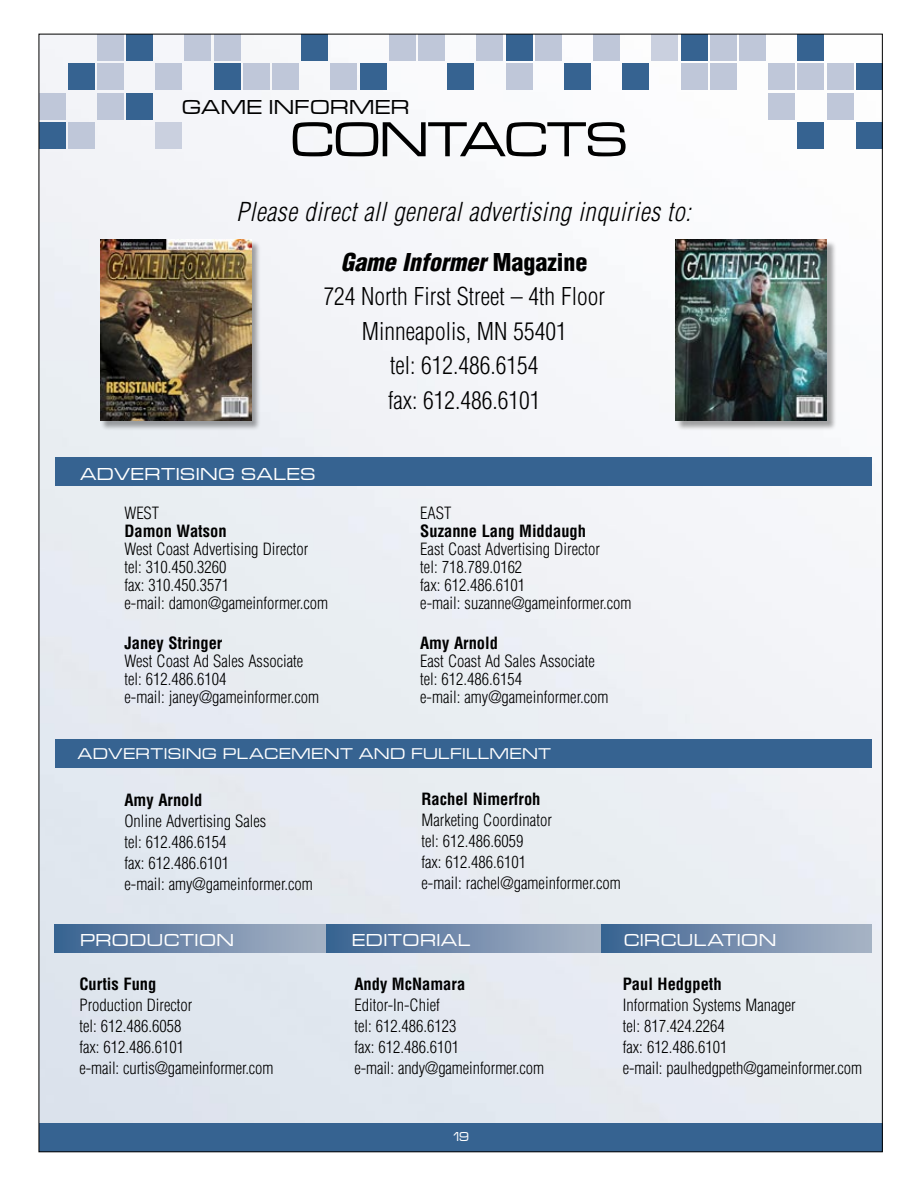
<style>
.page{position:relative;width:918px;height:1188px;background:#fff}
.page>*{position:absolute;margin:0;border:0;box-sizing:border-box;transform-origin:0 0}
.t1{font:51px "Microgramma D Medi Exte";color:#000}
.t2{font:italic 300 condensed 25.5px "Helvetica";letter-spacing:.02em;color:#000}
.t3{font:300 condensed 24px/34.5px "Helvetica";color:#000;text-align:center}
.t4{font:21px "Microgramma D Medi Exte";letter-spacing:.05em;color:#000}
.t5{font:18px "Microgramma D Medi Exte";letter-spacing:.06em;color:#fff}
.t6{font:300 condensed 16.5px/21px "Helvetica";color:#000}
.t7{font:700 condensed 16.5px "Helvetica";color:#000}
.t8{font:16.2px "Microgramma D Medi Exte";letter-spacing:.06em;color:#fff}
.t9{font:13.5px "Microgramma D Medi Exte";color:#fff;scale:.87 1}
.s1{font-weight:900;font-style:italic}
.s2{font-weight:900}
</style>
<div class="page">
<img style="left:41px;top:36px;width:840px;height:1087px">
<div style="left:39px;top:1123px;width:844px;height:29px;background:#366391"></div>
<div style="left:55px;top:458px;width:817px;height:28px;background:#366391"></div>
<div style="left:55px;top:739px;width:817px;height:29px;background:#366391"></div>
<div style="left:55px;top:924px;width:277px;height:29px;background:linear-gradient(to right,#3b6392,#adb6c7)"></div>
<div style="left:327px;top:924px;width:274px;height:29px;background:linear-gradient(to right,#3b6392,#acb6c7)"></div>
<div style="left:601px;top:924px;width:271px;height:29px;background:linear-gradient(to right,#3b6392,#acb6c7)"></div>
<div style="left:676px;top:240px;width:160px;height:190px;background:#000;opacity:.35"></div>
<img style="left:676px;top:240px;width:151px;height:181px">
<div style="left:101px;top:240px;width:160px;height:190px;background:#000;opacity:.35"></div>
<img style="left:100px;top:240px;width:151px;height:181px">
<div style="left:185px;top:34px;width:26px;height:27px;background:#bfc7d9"></div>
<div style="left:535px;top:34px;width:26px;height:27px;background:#bfc7d9"></div>
<div style="left:593px;top:34px;width:27px;height:27px;background:#bfc7d9"></div>
<div style="left:652px;top:34px;width:26px;height:27px;background:#cad0df"></div>
<div style="left:681px;top:34px;width:26px;height:27px;background:#366391"></div>
<div style="left:389px;top:34px;width:27px;height:27px;background:#bfc7d9"></div>
<div style="left:418px;top:34px;width:27px;height:27px;background:#bfc7d9"></div>
<div style="left:477px;top:34px;width:26px;height:27px;background:#bfc7d9"></div>
<div style="left:506px;top:34px;width:26px;height:27px;background:#366391"></div>
<div style="left:214px;top:34px;width:26px;height:27px;background:#bfc7d9"></div>
<div style="left:301px;top:34px;width:27px;height:27px;background:#366391"></div>
<div style="left:97px;top:34px;width:27px;height:27px;background:#bfc7d9"></div>
<div style="left:126px;top:34px;width:27px;height:27px;background:#366391"></div>
<div style="left:710px;top:34px;width:27px;height:27px;background:#bfc7d9"></div>
<div style="left:739px;top:34px;width:27px;height:27px;background:#bfc7d9"></div>
<div style="left:798px;top:34px;width:26px;height:27px;background:#366391"></div>
<div style="left:360px;top:64px;width:26px;height:26px;background:#366391"></div>
<div style="left:564px;top:64px;width:27px;height:26px;background:#366391"></div>
<div style="left:622px;top:64px;width:27px;height:26px;background:#366391"></div>
<div style="left:681px;top:64px;width:26px;height:26px;background:#bfc7d9"></div>
<div style="left:447px;top:64px;width:27px;height:26px;background:#366391"></div>
<div style="left:506px;top:64px;width:26px;height:26px;background:#bfc7d9"></div>
<div style="left:214px;top:64px;width:26px;height:26px;background:#366391"></div>
<div style="left:243px;top:64px;width:27px;height:26px;background:#bfc7d9"></div>
<div style="left:272px;top:64px;width:27px;height:26px;background:#bfc7d9"></div>
<div style="left:331px;top:64px;width:26px;height:26px;background:#bfc7d9"></div>
<div style="left:68px;top:64px;width:26px;height:26px;background:#366391"></div>
<div style="left:97px;top:64px;width:27px;height:26px;background:#bfc7d9"></div>
<div style="left:156px;top:64px;width:26px;height:26px;background:#bfc7d9"></div>
<div style="left:710px;top:64px;width:27px;height:26px;background:#bfc7d9"></div>
<div style="left:768px;top:64px;width:27px;height:26px;background:#bfc7d9"></div>
<div style="left:798px;top:64px;width:26px;height:26px;background:#bfc7d9"></div>
<div style="left:827px;top:64px;width:26px;height:26px;background:#bfc7d9"></div>
<div style="left:856px;top:64px;width:26px;height:26px;background:#366391"></div>
<div style="left:39px;top:93px;width:26px;height:27px;background:#bfc7d9"></div>
<div style="left:97px;top:93px;width:27px;height:27px;background:#bfc7d9"></div>
<div style="left:126px;top:93px;width:27px;height:27px;background:#366391"></div>
<div style="left:768px;top:93px;width:27px;height:27px;background:#bfc7d9"></div>
<div style="left:827px;top:93px;width:26px;height:27px;background:#bfc7d9"></div>
<div style="left:39px;top:123px;width:26px;height:26px;background:#366391"></div>
<div style="left:68px;top:123px;width:26px;height:26px;background:#bfc7d9"></div>
<div style="left:156px;top:123px;width:26px;height:26px;background:#cad0df"></div>
<div style="left:798px;top:123px;width:26px;height:26px;background:#366391"></div>
<div style="left:856px;top:123px;width:26px;height:26px;background:#366391"></div>
<p class="t4" style="left:182px;top:94px;width:228px">GAME INFORMER</p>
<h1 class="t1" style="left:291px;top:107px;width:338px">CONTACTS</h1>
<h2 class="t2" style="left:236px;top:197px;width:456px">Please direct all general advertising inquiries to:</h2>
<h3 class="t3" style="left:323px;top:245px;width:283px"><span class="s1">Game Informer</span> <span class="s2">Magazine<br></span>724 North First Street – 4th Floor<br>Minneapolis, MN 55401<br>tel: 612.486.6154<br>fax: 612.486.6101</h3>
<p class="t5" style="left:80px;top:462px;width:236px">ADVERTISING SALES</p>
<p class="t6" style="left:124px;top:503px;width:36px">WEST</p>
<p class="t7" style="left:124px;top:521px;width:104px">Damon Watson</p>
<p class="t6" style="left:124px;top:540px;width:205px;line-height:18px">West Coast Advertising Director tel: 310.450.3260<br>fax: 310.450.3571<br>e-mail: damon@gameinformer.com</p>
<p class="t7" style="left:124px;top:633px;width:100px">Janey Stringer</p>
<p class="t6" style="left:124px;top:652px;width:196px;line-height:18px">West Coast Ad Sales Associate tel: 612.486.6104<br>e-mail: janey@gameinformer.com</p>
<p class="t6" style="left:420px;top:502px;width:33px">EAST</p>
<p class="t7" style="left:420px;top:521px;width:167px">Suzanne Lang Middaugh</p>
<p class="t6" style="left:420px;top:540px;width:213px;line-height:18px">East Coast Advertising Director<br>tel: 718.789.0162<br>fax: 612.486.6101<br>e-mail: suzanne@gameinformer.com</p>
<p class="t7" style="left:420px;top:633px;width:79px">Amy Arnold</p>
<p class="t6" style="left:420px;top:652px;width:190px;line-height:18px">East Coast Ad Sales Associate tel: 612.486.6154<br>e-mail: amy@gameinformer.com</p>
<p class="t8" style="left:78px;top:743px;width:474px">ADVERTISING PLACEMENT AND FULFILLMENT</p>
<p class="t7" style="left:124px;top:790px;width:79px">Amy Arnold</p>
<p class="t6" style="left:124px;top:810px;width:190px">Online Advertising Sales<br>tel: 612.486.6154<br>fax: 612.486.6101<br>e-mail: amy@gameinformer.com</p>
<p class="t7" style="left:421px;top:789px;width:121px">Rachel Nimerfroh</p>
<p class="t6" style="left:421px;top:810px;width:201px">Marketing Coordinator<br>tel: 612.486.6059<br>fax: 612.486.6101<br>e-mail: rachel@gameinformer.com</p>
<p class="t5" style="left:80px;top:929px;width:155px">PRODUCTION</p>
<p class="t5" style="left:352px;top:929px;width:119px">EDITORIAL</p>
<p class="t5" style="left:624px;top:929px;width:154px">CIRCULATION</p>
<p class="t7" style="left:79px;top:974px;width:78px">Curtis Fung</p>
<p class="t6" style="left:79px;top:994px;width:196px">Production Director<br>tel: 612.486.6058<br>fax: 612.486.6101<br>e-mail: curtis@gameinformer.com</p>
<p class="t7" style="left:623px;top:974px;width:100px">Paul Hedgpeth</p>
<p class="t6" style="left:623px;top:994px;width:241px">Information Systems Manager<br>tel: 817.424.2264<br>fax: 612.486.6101<br>e-mail: paulhedgpeth@gameinformer.com</p>
<p class="t7" style="left:354px;top:974px;width:112px">Andy McNamara</p>
<p class="t6" style="left:354px;top:994px;width:191px">Editor-In-Chief<br>tel: 612.486.6123<br>fax: 612.486.6101<br>e-mail: andy@gameinformer.com</p>
<p class="t9" style="left:453px;top:1128px;width:19px">19</p>
</div>
